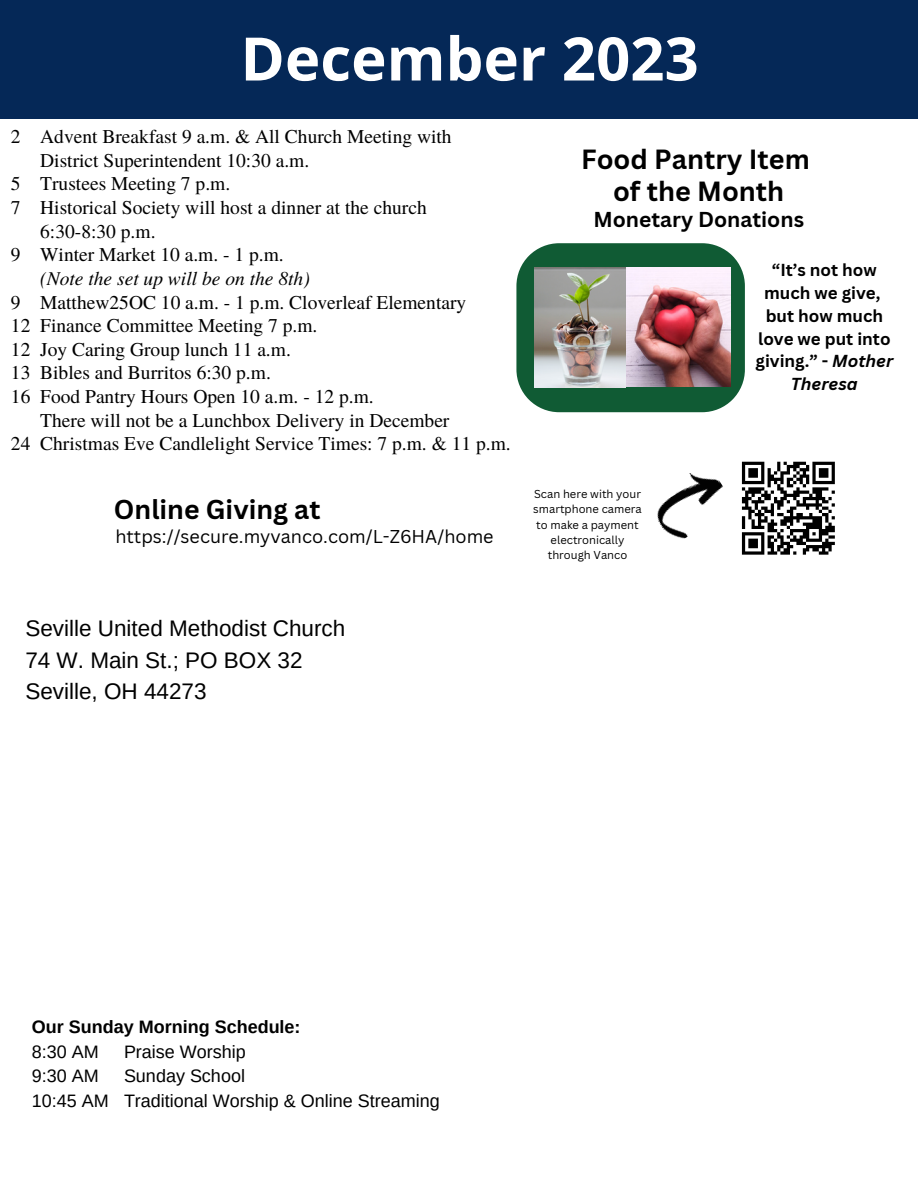
<style>
.page{position:relative;width:918px;height:1188px;background:#fff}
.page>*{position:absolute;margin:0;border:0;box-sizing:border-box;transform-origin:0 0}
.t1{font:700 60px "Open Sans";color:#fff}
.t2{font:700 27px "Canva Sans";color:#000}
.t3{font:700 26.55px "Canva Sans";color:#000}
.t4{font:22.5px "Arimo";color:#000}
.t5{font:700 21px "Canva Sans";color:#000}
.t6{font:19.5px "Te X Gyre Termes";color:#000}
.t7{font:italic 19.5px "Te X Gyre Termes";color:#000}
.t8{font:18px "Arimo";color:#000}
.t9{font:18px "Canva Sans";color:#000}
.t10{font:700 18px "Arimo";color:#000}
.t11{font:700 16.95px/22.8px "Canva Sans";color:#000;text-align:center}
.t12{font:11.25px/15.3px "Canva Sans";color:#000;text-align:center}
.s1{font-style:italic}
</style>
<div class="page">
<div style="left:0;top:0;width:918px;height:118px;background:#052857"></div>
<svg style="left:516px;top:243px;width:229px;height:169px;background:#2c6e4c"></svg>
<img style="left:534px;top:268px;width:196px;height:120px">
<svg style="left:741px;top:461px;width:94px;height:94px"></svg>
<img style="left:657px;top:473px;width:66px;height:66px">
<p class="t1" style="left:240px;top:16px;width:460px">December 2023</p>
<p class="t6" style="left:11px;top:123px;width:442px">2 Advent Breakfast 9 a.m. &amp; All Church Meeting with</p>
<p class="t6" style="left:40px;top:146px;width:271px">District Superintendent 10:30 a.m.</p>
<p class="t6" style="left:11px;top:170px;width:221px">5 Trustees Meeting 7 p.m.</p>
<p class="t6" style="left:11px;top:194px;width:417px">7 Historical Society will host a dinner at the church</p>
<p class="t6" style="left:40px;top:217px;width:117px">6:30-8:30 p.m.</p>
<p class="t6" style="left:11px;top:241px;width:274px">9 Winter Market 10 a.m. - 1 p.m.</p>
<p class="t7" style="left:40px;top:264px;width:271px">(Note the set up will be on the 8th)</p>
<p class="t6" style="left:11px;top:288px;width:457px">9 Matthew25OC 10 a.m. - 1 p.m. Cloverleaf Elementary</p>
<p class="t6" style="left:11px;top:312px;width:308px">12 Finance Committee Meeting 7 p.m.</p>
<p class="t6" style="left:11px;top:335px;width:281px">12 Joy Caring Group lunch 11 a.m.</p>
<p class="t6" style="left:11px;top:359px;width:261px">13 Bibles and Burritos 6:30 p.m.</p>
<p class="t6" style="left:11px;top:383px;width:364px">16 Food Pantry Hours Open 10 a.m. - 12 p.m.</p>
<p class="t6" style="left:40px;top:406px;width:411px">There will not be a Lunchbox Delivery in December</p>
<p class="t6" style="left:11px;top:430px;width:501px">24 Christmas Eve Candlelight Service Times: 7 p.m. &amp; 11 p.m.</p>
<p class="t3" style="left:114px;top:491px;width:208px">Online Giving at</p>
<p class="t9" style="left:115px;top:524px;width:380px">https://secure.myvanco.com/L-Z6HA/home</p>
<p class="t4" style="left:25px;top:616px;width:321px">Seville United Methodist Church</p>
<p class="t4" style="left:25px;top:648px;width:279px">74 W. Main St.; PO BOX 32</p>
<p class="t4" style="left:25px;top:679px;width:183px">Seville, OH 44273</p>
<p class="t2" style="left:581px;top:140px;width:230px">Food Pantry Item</p>
<p class="t2" style="left:613px;top:172px;width:173px">of the Month</p>
<p class="t5" style="left:593px;top:205px;width:212px">Monetary Donations</p>
<p class="t12" style="left:533px;top:486px;width:110px">Scan here with your smartphone camera to make a payment electronically through Vanco</p>
<p class="t11" style="left:764px;top:258px;width:118px">“It’s not how much we give,</p>
<p class="t11" style="left:756px;top:304px;width:139px">but how much love we put into giving.” - <span class="s1">Mother<br>Theresa</span></p>
<p class="t10" style="left:32px;top:1017px;width:270px">Our Sunday Morning Schedule:</p>
<p class="t8" style="left:32px;top:1041px;width:68px">8:30 AM</p>
<p class="t8" style="left:124px;top:1041px;width:123px">Praise Worship</p>
<p class="t8" style="left:32px;top:1066px;width:68px">9:30 AM</p>
<p class="t8" style="left:124px;top:1066px;width:123px">Sunday School</p>
<p class="t8" style="left:32px;top:1091px;width:409px">10:45 AM Traditional Worship &amp; Online Streaming</p>
</div>
